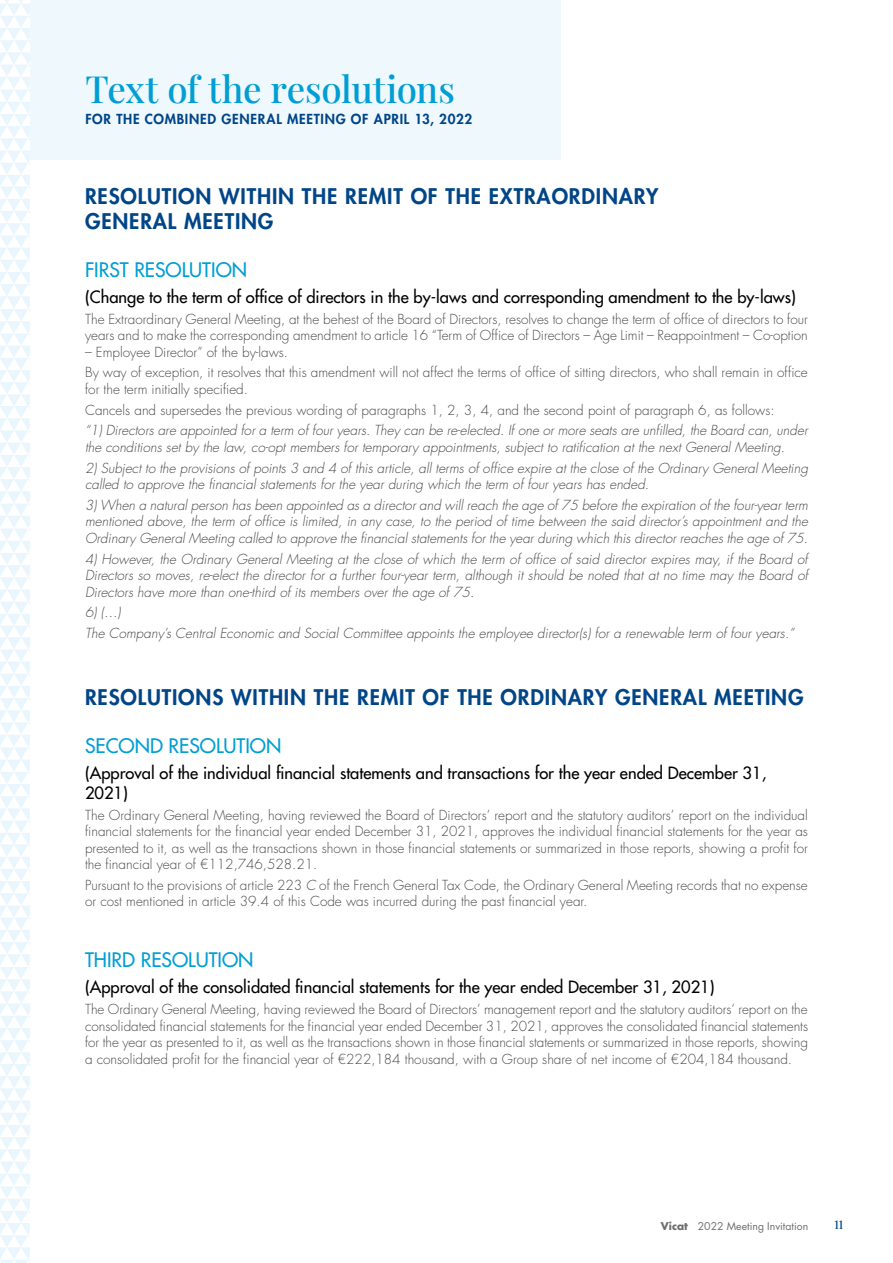
<style>
.page{position:relative;width:893px;height:1263px;background:#fff}
.page>*{position:absolute;margin:0;border:0;box-sizing:border-box;transform-origin:0 0}
.t1{font:500 36.6px "Playfair Display";letter-spacing:-.01em;color:#009ed4}
.t2{font:800 21px/24.2px "Futura Std";letter-spacing:.04em;color:#004587}
.t3{font:500 19.5px "Futura Std";color:#009ed4}
.t4{font:500 16.5px/19.8px "Futura Std";color:#000}
.t5{font:300 13.5px/16.5px "Futura Std";color:#4a4a49}
.t6{font:italic 300 13.5px/16.5px "Futura Std";color:#4a4a49}
.t7{font:800 13.5px "Futura Std";letter-spacing:.055em;color:#004587}
.t8{font:500 12px "Playfair Display";color:#004587}
.t9{font:10.5px "Futura Std";color:#706f6f}
.s1{font-style:italic}
.s2{font-weight:700}
</style>
<div class="page">
<div style="left:0;top:0;width:560px;height:159px;background:#eef8fd"></div>
<svg style="left:0;top:0;width:30px;height:1263px"></svg>
<h1 class="t1" style="left:85px;top:61px;width:371px">Text of the resolutions</h1>
<p class="t7" style="left:85px;top:111px;width:388px">FOR THE COMBINED GENERAL MEETING OF APRIL 13, 2022</p>
<h2 class="t2" style="left:85px;top:185px;width:575px">RESOLUTION WITHIN THE REMIT OF THE EXTRAORDINARY<br>GENERAL MEETING</h2>
<h3 class="t3" style="left:85px;top:257px;width:164px">FIRST RESOLUTION</h3>
<p class="t4" style="left:85px;top:287px;width:712px">(Change to the term of office of directors in the by-laws and corresponding amendment to the by-laws)</p>
<p class="t5" style="left:85px;top:311px;width:724px">The Extraordinary General Meeting, at the behest of the Board of Directors, resolves to change the term of office of directors to four years and to make the corresponding amendment to article 16 “Term of Office of Directors – Age Limit – Reappointment – Co-option</p>
<p class="t5" style="left:85px;top:342px;width:724px;line-height:20.7px">– Employee Director” of the by-laws.<br>By way of exception, it resolves that this amendment will not affect the terms of office of sitting directors, who shall remain in office</p>
<p class="t5" style="left:85px;top:379px;width:691px;line-height:20.7px">for the term initially specified.<br>Cancels and supersedes the previous wording of paragraphs 1, 2, 3, 4, and the second point of paragraph 6, as follows:</p>
<p class="t6" style="left:85px;top:422px;width:724px">“1) Directors are appointed for a term of four years. They can be re-elected. If one or more seats are unfilled, the Board can, under the conditions set by the law, co-opt members for temporary appointments, subject to ratification at the next General Meeting.</p>
<p class="t6" style="left:85px;top:460px;width:724px">2) Subject to the provisions of points 3 and 4 of this article, all terms of office expire at the close of the Ordinary General Meeting called to approve the financial statements for the year during which the term of four years has ended.</p>
<p class="t6" style="left:85px;top:497px;width:724px;text-align:justify">3) When a natural person has been appointed as a director and will reach the age of 75 before the expiration of the four-year term mentioned above, the term of office is limited, in any case, to the period of time between the said director’s appointment and the Ordinary General Meeting called to approve the financial statements for the year during which this director reaches the age of 75.</p>
<p class="t6" style="left:85px;top:551px;width:724px;text-align:justify">4) However, the Ordinary General Meeting at the close of which the term of office of said director expires may, if the Board of Directors so moves, re-elect the director for a further four-year term, although it should be noted that at no time may the Board of Directors have more than one-third of its members over the age of 75.</p>
<p class="t6" style="left:85px;top:602px;width:711px;line-height:20.7px">6) (…)<br>The Company’s Central Economic and Social Committee appoints the employee director(s) for a renewable term of four years.”</p>
<h2 class="t2" style="left:85px;top:685px;width:720px">RESOLUTIONS WITHIN THE REMIT OF THE ORDINARY GENERAL MEETING</h2>
<h3 class="t3" style="left:85px;top:733px;width:198px">SECOND RESOLUTION</h3>
<p class="t4" style="left:85px;top:763px;width:683px">(Approval of the individual financial statements and transactions for the year ended December 31,<br>2021)</p>
<p class="t5" style="left:85px;top:807px;width:724px;text-align:justify">The Ordinary General Meeting, having reviewed the Board of Directors’ report and the statutory auditors’ report on the individual financial statements for the financial year ended December 31, 2021, approves the individual financial statements for the year as presented to it, as well as the transactions shown in those financial statements or summarized in those reports, showing a profit for the financial year of €112,746,528.21.</p>
<p class="t5" style="left:85px;top:877px;width:724px">Pursuant to the provisions of article 223 <span class="s1">C</span> of the French General Tax Code, the Ordinary General Meeting records that no expense or cost mentioned in article 39.4 of this Code was incurred during the past financial year.</p>
<h3 class="t3" style="left:85px;top:948px;width:170px">THIRD RESOLUTION</h3>
<p class="t4" style="left:85px;top:977px;width:631px">(Approval of the consolidated financial statements for the year ended December 31, 2021)</p>
<p class="t5" style="left:85px;top:1001px;width:725px;text-align:justify">The Ordinary General Meeting, having reviewed the Board of Directors’ management report and the statutory auditors’ report on the consolidated financial statements for the financial year ended December 31, 2021, approves the consolidated financial statements for the year as presented to it, as well as the transactions shown in those financial statements or summarized in those reports, showing a consolidated profit for the financial year of €222,184 thousand, with a Group share of net income of €204,184 thousand.</p>
<p class="t9" style="left:661px;top:1219px;width:149px"><span class="s2">Vicat</span> 2022 Meeting Invitation</p>
<p class="t8" style="left:834px;top:1215px;width:10px">11</p>
</div>
